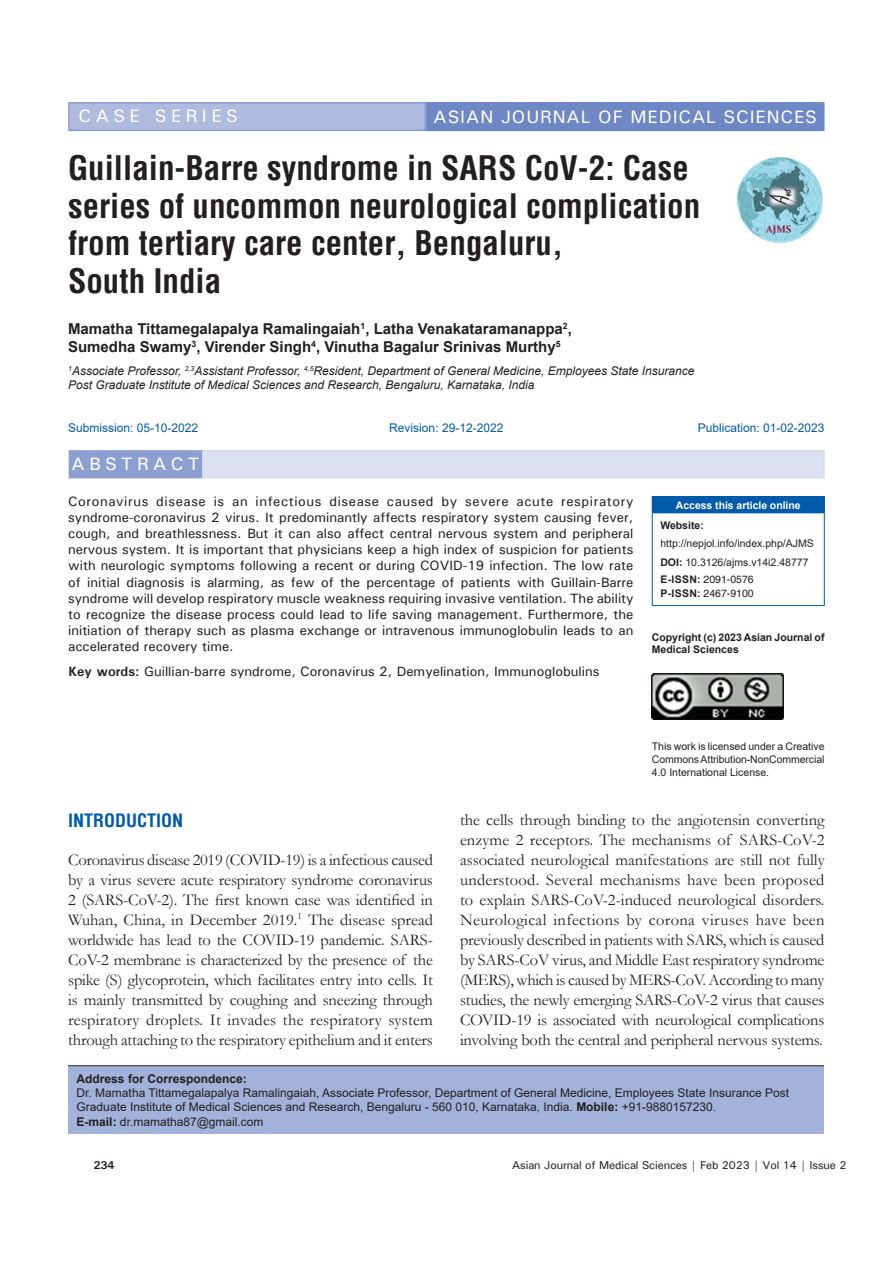
<style>
.page{position:relative;width:893px;height:1263px;background:#fff}
.page>*{position:absolute;margin:0;border:0;box-sizing:border-box;transform-origin:0 0}
.AT{font:700 condensed 33px/37.5px "Helvetica";color:#231f20}
.AH{font:500 18px "Univers";letter-spacing:.05em;color:#fff}
.TX{font:700 condensed 18px "Helvetica";color:#015aaa}
.AH-2{font:500 18px "Univers";letter-spacing:.25em;color:#fff}
.ABSH{font:500 18px "Univers";letter-spacing:.25em;color:#fff}
.TX-2{font:16.5px/20px "Garamond";letter-spacing:-.01em;color:#231f20;text-align:justify}
.AU{font:700 15px/18px "Helvetica";color:#231f20}
.ABS{font:500 13.5px/16.2px "Univers";color:#231f20;text-align:justify}
.KWD{font:500 13.5px "Univers";color:#231f20}
.ADD{font:12px/14.4px "Arial";color:#231f20}
.AFF{font:italic 12px/14.4px "Arial";color:#231f20}
.HIS{font:12px "Arial";color:#015aaa}
.t1{font:500 11.25px "Univers";letter-spacing:-.01em;color:#231f20}
.t2{font:700 11.25px "Univers";color:#231f20}
.License{font:10.5px/12.6px "Arial";letter-spacing:-.01em;color:#231f20;text-align:justify}
.License-2{font:700 10.5px/12.6px "Arial";color:#231f20}
.Web{font:10.5px/18.8px "Arial";color:#231f20}
.ISSN{font:10.5px/14.2px "Helvetica";color:#231f20}
.DOI{font:10.5px "Arial";color:#231f20}
.t3{font:700 10.5px "Arial";letter-spacing:-.005em;color:#fff}
.s1{font-weight:700}
</style>
<div class="page">
<div style="left:69px;top:450px;width:756px;height:28px;background:#dbe1f1"></div>
<div style="left:69px;top:451px;width:132px;height:26px;background:#8b9fd1"></div>
<div style="left:69px;top:450px;width:133px;height:28px;border:2px solid #8b9fd1"></div>
<div style="left:68px;top:1066px;width:756px;height:68px;background:#a3b2da"></div>
<hr style="left:68px;top:1065px;width:756px;height:1px;background:#231f20">
<img style="left:737px;top:157px;width:86px;height:86px">
<div style="left:69px;top:103px;width:356px;height:27px;background:#aebade"></div>
<div style="left:68px;top:102px;width:358px;height:29px;border:2px solid #8b9fd1"></div>
<div style="left:427px;top:103px;width:397px;height:27px;background:#6d88c5"></div>
<div style="left:426px;top:102px;width:398px;height:29px;border:2px solid #6d88c5"></div>
<div style="left:652px;top:497px;width:172px;height:16px;background:#015aaa"></div>
<hr style="left:652px;top:496px;width:173px;height:1px;background:#015aaa">
<svg style="left:824px;top:497px;width:1px;height:15px"></svg>
<hr style="left:652px;top:513px;width:1px;height:92px;background:#015aaa">
<hr style="left:652px;top:512px;width:173px;height:1px;background:#015aaa">
<hr style="left:824px;top:513px;width:1px;height:92px;background:#015aaa">
<hr style="left:652px;top:605px;width:173px;height:1px;background:#015aaa">
<img style="left:652px;top:673px;width:132px;height:47px">
<p class="AH-2" style="left:79px;top:105px;width:161px">CASE SERIES</p>
<p class="AH" style="left:434px;top:105px;width:385px">ASIAN JOURNAL OF MEDICAL SCIENCES</p>
<p class="AT" style="left:68px;top:149px;width:634px">Guillain-Barre syndrome in SARS CoV-2: Case series of uncommon neurological complication from tertiary care center, Bengaluru,<br>South India</p>
<p class="AU" style="left:68px;top:320px;width:505px">Mamatha Tittamegalapalya Ramalingaiah<sup>1</sup>, Latha Venakataramanappa<sup>2</sup>,<br>Sumedha Swamy<sup>3</sup>, Virender Singh<sup>4</sup>, Vinutha Bagalur Srinivas Murthy<sup>5</sup></p>
<p class="AFF" style="left:68px;top:364px;width:628px"><sup>1</sup>Associate Professor, <sup>2,3</sup>Assistant Professor, <sup>4,5</sup>Resident, Department of General Medicine, Employees State Insurance<br>Post Graduate Institute of Medical Sciences and Research, Bengaluru, Karnataka, India</p>
<p class="HIS" style="left:68px;top:420px;width:132px">Submission: 05-10-2022</p>
<p class="HIS" style="left:389px;top:420px;width:116px">Revision: 29-12-2022</p>
<p class="HIS" style="left:698px;top:420px;width:128px">Publication: 01-02-2023</p>
<p class="ABSH" style="left:72px;top:453px;width:129px">ABSTRACT</p>
<p class="ABS" style="left:68px;top:493px;width:567px">Coronavirus disease is an infectious disease caused by severe acute respiratory syndrome-coronavirus 2 virus. It predominantly affects respiratory system causing fever, cough, and breathlessness. But it can also affect central nervous system and peripheral nervous system. It is important that physicians keep a high index of suspicion for patients with neurologic symptoms following a recent or during COVID-19 infection. The low rate of initial diagnosis is alarming, as few of the percentage of patients with Guillain-Barre syndrome will develop respiratory muscle weakness requiring invasive ventilation. The ability to recognize the disease process could lead to life saving management. Furthermore, the initiation of therapy such as plasma exchange or intravenous immunoglobulin leads to an accelerated recovery time.</p>
<p class="KWD" style="left:68px;top:663px;width:533px"><span class="s1">Key words:</span> Guillian-barre syndrome, Coronavirus 2, Demyelination, Immunoglobulins</p>
<p class="t3" style="left:676px;top:497px;width:126px">Access this article online</p>
<p class="Web" style="left:660px;top:515px;width:155px"><span class="s1">Website: </span>http://nepjol.info/index.php/AJMS</p>
<p class="DOI" style="left:660px;top:555px;width:150px"><span class="s1">DOI:</span> 10.3126/ajms.v14i2.48777</p>
<p class="ISSN" style="left:660px;top:573px;width:95px"><span class="s1">E-ISSN:</span> 2091-0576<br><span class="s1">P-ISSN:</span> 2467-9100</p>
<p class="License-2" style="left:652px;top:631px;width:174px">Copyright (c) 2023 Asian Journal of<br>Medical Sciences</p>
<p class="License" style="left:652px;top:740px;width:174px">This work is licensed under a Creative Commons Attribution-NonCommercial 4.0 International License.</p>
<p class="TX" style="left:68px;top:809px;width:117px">INTRODUCTION</p>
<p class="TX-2" style="left:68px;top:849px;width:366px">Coronavirus disease 2019 (COVID-19) is a infectious caused by a virus severe acute respiratory syndrome coronavirus 2 (SARS-CoV-2). The first known case was identified in Wuhan, China, in December 2019.<sup>1</sup> The disease spread worldwide has lead to the COVID-19 pandemic. SARS-CoV-2 membrane is characterized by the presence of the spike (S) glycoprotein, which facilitates entry into cells. It is mainly transmitted by coughing and sneezing through respiratory droplets. It invades the respiratory system through attaching to the respiratory epithelium and it enters</p>
<p class="TX-2" style="left:460px;top:809px;width:366px">the cells through binding to the angiotensin converting enzyme 2 receptors. The mechanisms of SARS-CoV-2 associated neurological manifestations are still not fully understood. Several mechanisms have been proposed to explain SARS-CoV-2-induced neurological disorders.<br>Neurological infections by corona viruses have been previously described in patients with SARS, which is caused by SARS-CoV virus, and Middle East respiratory syndrome (MERS), which is caused by MERS-CoV. According to many studies, the newly emerging SARS-CoV-2 virus that causes COVID-19 is associated with neurological complications involving both the central and peripheral nervous systems.</p>
<p class="ADD" style="left:77px;top:1071px;width:714px"><span class="s1">Address for Correspondence:<br></span>Dr. Mamatha Tittamegalapalya Ramalingaiah, Associate Professor, Department of General Medicine, Employees State Insurance Post Graduate Institute of Medical Sciences and Research, Bengaluru - 560 010, Karnataka, India. <span class="s1">Mobile:</span> +91-9880157230.<br><span class="s1">E-mail:</span> dr.mamatha87@gmail.com</p>
<p class="t2" style="left:93px;top:1158px;width:23px">234</p>
<p class="t1" style="left:512px;top:1157px;width:336px">Asian Journal of Medical Sciences | Feb 2023 | Vol 14 | Issue 2</p>
</div>
